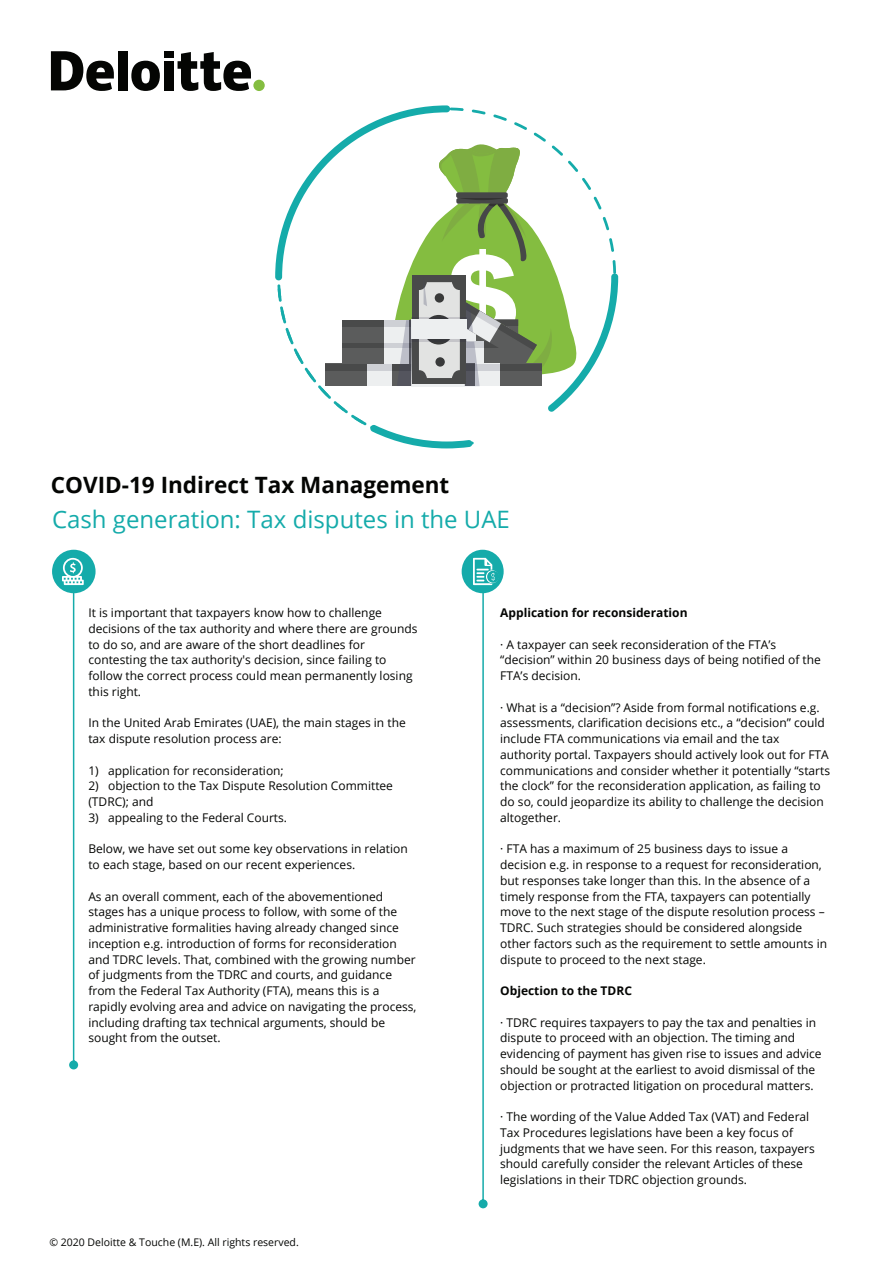
<style>
.page{position:relative;width:893px;height:1263px;background:#fff}
.page>*{position:absolute;margin:0;border:0;box-sizing:border-box;transform-origin:0 0}
.t1{font:24px "Open Sans";color:#15abaa}
.t2{font:700 22.5px "Open Sans";color:#040503}
.t3{font:12px/15.8px "Open Sans";color:#040503}
.t4{font:700 12px "Open Sans";color:#040503}
.t5{font:10.5px "Open Sans";color:#040503}
</style>
<div class="page">
<div style="left:253px;top:80px;width:12px;height:11px;background:#84bd40;border-radius:50%"></div>
<div style="left:118px;top:51px;width:10px;height:39px;background:#040503"></div>
<svg style="left:131px;top:61px;width:29px;height:30px"></svg>
<div style="left:164px;top:61px;width:10px;height:29px;background:#040503"></div>
<div style="left:164px;top:51px;width:10px;height:7px;background:#040503"></div>
<svg style="left:178px;top:52px;width:73px;height:39px"></svg>
<svg style="left:51px;top:51px;width:63px;height:40px"></svg>
<svg style="left:52px;top:550px;width:44px;height:519px"></svg>
<svg style="left:462px;top:550px;width:42px;height:658px"></svg>
<svg style="left:275px;top:105px;width:343px;height:343px"></svg>
<h2 class="t2" style="left:51px;top:469px;width:400px">COVID-19 Indirect Tax Management</h2>
<h1 class="t1" style="left:52px;top:503px;width:459px">Cash generation: Tax disputes in the UAE</h1>
<p class="t3" style="left:88px;top:605px;width:331px">It is important that taxpayers know how to challenge decisions of the tax authority and where there are grounds to do so, and are aware of the short deadlines for contesting the tax authority's decision, since failing to follow the correct process could mean permanently losing this right.</p>
<p class="t3" style="left:88px;top:715px;width:319px">In the United Arab Emirates (UAE), the main stages in the tax dispute resolution process are:</p>
<p class="t3" style="left:88px;top:762px;width:197px">1) application for reconsideration;</p>
<p class="t3" style="left:88px;top:778px;width:306px">2) objection to the Tax Dispute Resolution Committee (TDRC); and</p>
<p class="t3" style="left:88px;top:809px;width:200px">3) appealing to the Federal Courts.</p>
<p class="t3" style="left:88px;top:841px;width:321px">Below, we have set out some key observations in relation to each stage, based on our recent experiences.</p>
<p class="t3" style="left:88px;top:888px;width:330px">As an overall comment, each of the abovementioned stages has a unique process to follow, with some of the administrative formalities having already changed since inception e.g. introduction of forms for reconsideration and TDRC levels. That, combined with the growing number of judgments from the TDRC and courts, and guidance from the Federal Tax Authority (FTA), means this is a rapidly evolving area and advice on navigating the process, including drafting tax technical arguments, should be sought from the outset.</p>
<p class="t5" style="left:49px;top:1235px;width:251px">© 2020 Deloitte &amp; Touche (M.E). All rights reserved.</p>
<p class="t4" style="left:500px;top:604px;width:189px">Application for reconsideration</p>
<p class="t3" style="left:500px;top:636px;width:322px">· A taxpayer can seek reconsideration of the FTA’s “decision” within 20 business days of being notified of the<br>FTA’s decision.</p>
<p class="t3" style="left:500px;top:699px;width:331px">· What is a “decision”? Aside from formal notifications e.g. assessments, clarification decisions etc., a “decision” could include FTA communications via email and the tax authority portal. Taxpayers should actively look out for FTA communications and consider whether it potentially “starts the clock” for the reconsideration application, as failing to do so, could jeopardize its ability to challenge the decision altogether.</p>
<p class="t3" style="left:500px;top:841px;width:328px">· FTA has a maximum of 25 business days to issue a decision e.g. in response to a request for reconsideration, but responses take longer than this. In the absence of a timely response from the FTA, taxpayers can potentially move to the next stage of the dispute resolution process – TDRC. Such strategies should be considered alongside other factors such as the requirement to settle amounts in dispute to proceed to the next stage.</p>
<p class="t4" style="left:500px;top:982px;width:133px">Objection to the TDRC</p>
<p class="t3" style="left:500px;top:1014px;width:323px">· TDRC requires taxpayers to pay the tax and penalties in dispute to proceed with an objection. The timing and evidencing of payment has given rise to issues and advice should be sought at the earliest to avoid dismissal of the objection or protracted litigation on procedural matters.</p>
<p class="t3" style="left:500px;top:1108px;width:316px">· The wording of the Value Added Tax (VAT) and Federal Tax Procedures legislations have been a key focus of judgments that we have seen. For this reason, taxpayers should carefully consider the relevant Articles of these legislations in their TDRC objection grounds.</p>
</div>
